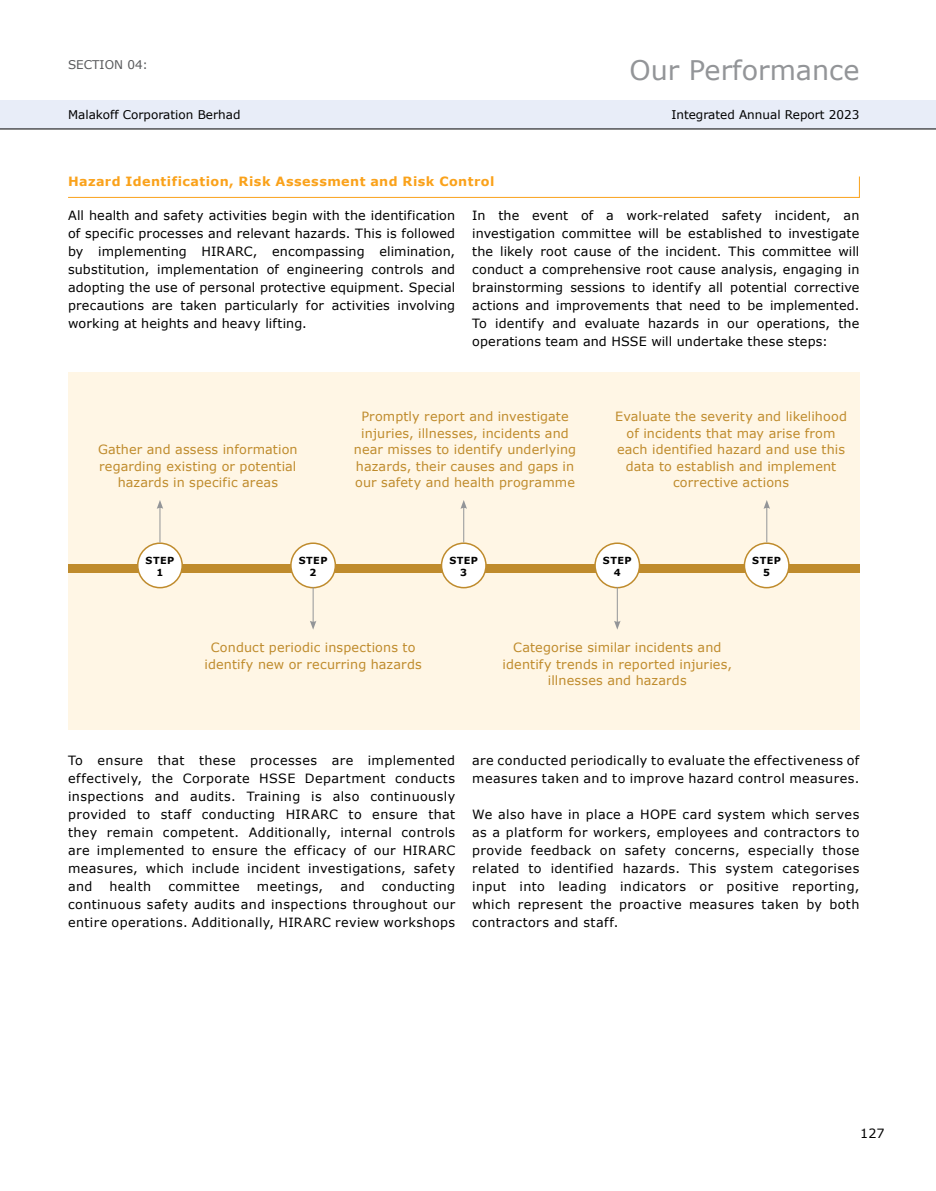
<style>
.page{position:relative;width:936px;height:1191px;background:#fff}
.page>*{position:absolute;margin:0;border:0;box-sizing:border-box;transform-origin:0 0}
.t1{font:27px "Verdana";color:#939598}
.t2{font:12.75px/18px "Verdana";letter-spacing:.03em;color:#000;text-align:justify}
.t3{font:12.75px/16.5px "Verdana";letter-spacing:.01em;color:#bf8b2c;text-align:center}
.t4{font:700 12.75px "Verdana";letter-spacing:.035em;color:#faa21b}
.t5{font:12px "Verdana";color:#000}
.t6{font:12px "Verdana";color:#58595b}
.t7{font:700 9.75px/12px "Verdana";letter-spacing:.045em;color:#000;text-align:center}
</style>
<div class="page">
<div style="left:0;top:100px;width:935px;height:29px;background:#e8edf8"></div>
<hr style="left:0;top:129px;width:935px;height:1px;background:#000">
<svg style="left:68px;top:176px;width:792px;height:22px"></svg>
<div style="left:68px;top:372px;width:791px;height:357px;background:#fff6e5"></div>
<div style="left:68px;top:564px;width:791px;height:8px;background:#bf8b2c"></div>
<div style="left:138px;top:543px;width:44px;height:44px;background:#fff;border-radius:50%"></div>
<div style="left:137px;top:542px;width:46px;height:46px;border:2px solid #bf8b2c;border-radius:50%"></div>
<div style="left:291px;top:543px;width:44px;height:44px;background:#fff;border-radius:50%"></div>
<div style="left:290px;top:542px;width:46px;height:46px;border:2px solid #bf8b2c;border-radius:50%"></div>
<div style="left:441px;top:543px;width:45px;height:44px;background:#fff;border-radius:50%"></div>
<div style="left:441px;top:542px;width:45px;height:46px;border:2px solid #bf8b2c;border-radius:50%"></div>
<div style="left:744px;top:543px;width:44px;height:44px;background:#fff;border-radius:50%"></div>
<div style="left:743px;top:542px;width:46px;height:46px;border:2px solid #bf8b2c;border-radius:50%"></div>
<div style="left:595px;top:543px;width:44px;height:44px;background:#fff;border-radius:50%"></div>
<div style="left:594px;top:542px;width:46px;height:46px;border:2px solid #bf8b2c;border-radius:50%"></div>
<hr style="left:463px;top:506px;width:1px;height:36px;background:#939598">
<svg style="left:460px;top:500px;width:7px;height:9px"></svg>
<hr style="left:313px;top:587px;width:1px;height:36px;background:#939598">
<svg style="left:310px;top:620px;width:6px;height:9px"></svg>
<hr style="left:617px;top:587px;width:1px;height:36px;background:#939598">
<svg style="left:614px;top:620px;width:6px;height:9px"></svg>
<hr style="left:160px;top:506px;width:1px;height:36px;background:#939598">
<svg style="left:157px;top:500px;width:6px;height:9px"></svg>
<hr style="left:766px;top:506px;width:1px;height:36px;background:#939598">
<svg style="left:763px;top:500px;width:7px;height:9px"></svg>
<p class="t6" style="left:68px;top:57px;width:81px">SECTION 04:</p>
<h1 class="t1" style="left:629px;top:53px;width:231px">Our Performance</h1>
<p class="t5" style="left:68px;top:107px;width:174px">Malakoff Corporation Berhad</p>
<p class="t5" style="left:671px;top:107px;width:189px">Integrated Annual Report 2023</p>
<p class="t4" style="left:68px;top:173px;width:428px">Hazard Identification, Risk Assessment and Risk Control</p>
<p class="t2" style="left:68px;top:207px;width:388px">All health and safety activities begin with the identification of specific processes and relevant hazards. This is followed by implementing HIRARC, encompassing elimination, substitution, implementation of engineering controls and adopting the use of personal protective equipment. Special precautions are taken particularly for activities involving working at heights and heavy lifting.</p>
<p class="t2" style="left:472px;top:207px;width:388px">In the event of a work-related safety incident, an investigation committee will be established to investigate the likely root cause of the incident. This committee will conduct a comprehensive root cause analysis, engaging in brainstorming sessions to identify all potential corrective actions and improvements that need to be implemented.<br>To identify and evaluate hazards in our operations, the operations team and HSSE will undertake these steps:</p>
<p class="t3" style="left:98px;top:441px;width:201px">Gather and assess information regarding existing or potential hazards in specific areas</p>
<p class="t3" style="left:354px;top:408px;width:224px">Promptly report and investigate injuries, illnesses, incidents and near misses to identify underlying hazards, their causes and gaps in our safety and health programme</p>
<p class="t3" style="left:615px;top:408px;width:233px">Evaluate the severity and likelihood of incidents that may arise from each identified hazard and use this data to establish and implement corrective actions</p>
<p class="t7" style="left:146px;top:555px;width:30px">STEP<br>1</p>
<p class="t7" style="left:299px;top:555px;width:30px">STEP<br>2</p>
<p class="t7" style="left:449px;top:555px;width:30px">STEP<br>3</p>
<p class="t7" style="left:752px;top:555px;width:30px">STEP<br>5</p>
<p class="t7" style="left:603px;top:555px;width:30px">STEP<br>4</p>
<p class="t3" style="left:204px;top:639px;width:219px">Conduct periodic inspections to identify new or recurring hazards</p>
<p class="t3" style="left:502px;top:639px;width:231px">Categorise similar incidents and identify trends in reported injuries, illnesses and hazards</p>
<p class="t2" style="left:68px;top:751px;width:388px">To ensure that these processes are implemented effectively, the Corporate HSSE Department conducts inspections and audits. Training is also continuously provided to staff conducting HIRARC to ensure that they remain competent. Additionally, internal controls are implemented to ensure the efficacy of our HIRARC measures, which include incident investigations, safety and</p>
<p class="t2" style="left:68px;top:877px;width:388px;text-indent:314px">conducting continuous safety audits and inspections throughout our entire operations. Additionally, HIRARC review workshops</p>
<p class="t2" style="left:109px;top:877px;width:43px">health</p>
<p class="t2" style="left:168px;top:877px;width:73px">committee</p>
<p class="t2" style="left:257px;top:877px;width:68px">meetings,</p>
<p class="t2" style="left:340px;top:877px;width:26px">and</p>
<p class="t2" style="left:472px;top:751px;width:388px">are conducted periodically to evaluate the effectiveness of measures taken and to improve hazard control measures.</p>
<p class="t2" style="left:472px;top:805px;width:388px">We also have in place a HOPE card system which serves as a platform for workers, employees and contractors to provide feedback on safety concerns, especially those related to identified hazards. This system categorises input into leading indicators or positive reporting, which represent the proactive measures taken by both contractors and staff.</p>
<p class="t2" style="left:860px;top:1124px;width:26px">127</p>
</div>
